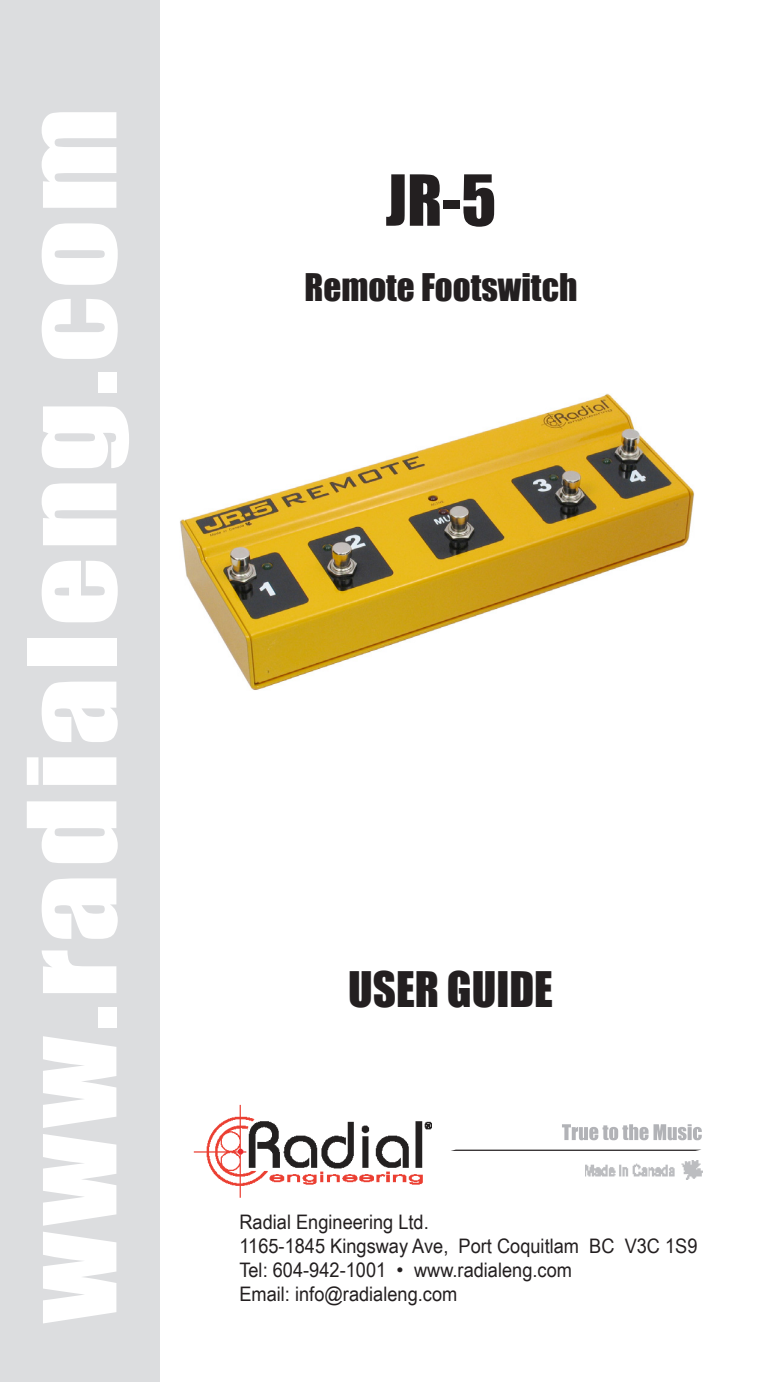
<style>
.page{position:relative;width:759px;height:1382px;background:#fff}
.page>*{position:absolute;margin:0;border:0;box-sizing:border-box;transform-origin:0 0}
.t1{font:113.25px "Impact";letter-spacing:.05em;color:#fff;scale:1.2 1}
.t2{font:65px "Impact";color:#231f20}
.t3{font:45px "Impact";color:#231f20}
.t4{font:35px "Impact";color:#231f20}
.t5{font:20px "Arial Narrow";color:#231f20;scale:1.11 1}
.s1{font-family:"Arial"}
</style>
<div class="page">
<img style="left:193px;top:1104px;width:238px;height:94px">
<svg style="left:451px;top:1150px;width:249px;height:1px"></svg>
<div style="left:1px;top:0;width:159px;height:1382px;background:#dcdddf"></div>
<svg style="left:562px;top:1124px;width:139px;height:16px"></svg>
<img style="left:585px;top:1160px;width:117px;height:19px">
<img style="left:180px;top:393px;width:514px;height:297px">
<p class="t1" style="left:-16px;top:1323px;width:1014px;rotate:-90deg">www.radialeng.com</p>
<p class="t2" style="left:385px;top:150px;width:112px">JR-5</p>
<p class="t4" style="left:304px;top:260px;width:274px">Remote Footswitch</p>
<p class="t3" style="left:348px;top:955px;width:206px">USER GUIDE</p>
<p class="t5" style="left:239px;top:1207px;width:172px">Radial Engineering Ltd.</p>
<p class="t5" style="left:239px;top:1231px;width:414px">1165-1845 Kingsway Ave, Port Coquitlam BC V3C 1S9</p>
<p class="t5" style="left:239px;top:1255px;width:301px">Tel: 604-942-1001 <span class="s1">•</span> www.radialeng.com</p>
<p class="t5" style="left:239px;top:1279px;width:198px">Email: info@radialeng.com</p>
</div>
